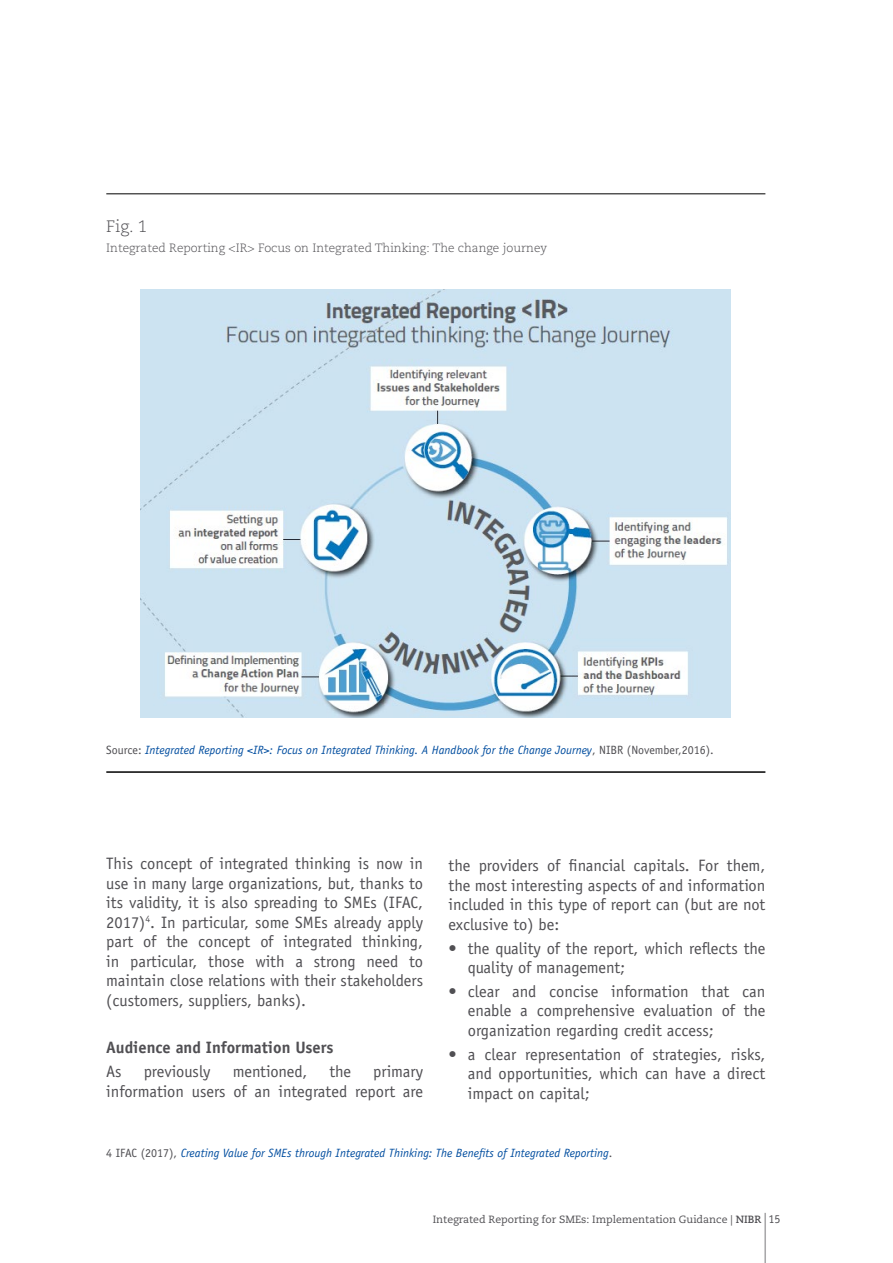
<style>
.page{position:relative;width:893px;height:1263px;background:#fff}
.page>*{position:absolute;margin:0;border:0;box-sizing:border-box;transform-origin:0 0}
.t1{font:73.5px "Caecilia";color:#504f53;scale:.14 1}
.t2{font:16.5px/19.5px "Officina Sans";color:#504f53;text-align:justify}
.t3{font:700 16.5px "Officina Sans";color:#504f53}
.t4{font:300 16.5px "Caecilia";color:#504f53}
.t5{font:italic 12px "Officina Sans";color:#004d9f}
.t6{font:300 12px "Caecilia";color:#504f53}
.t7{font:10.5px "Caecilia";color:#504f53}
.s1{font-style:normal;color:#504f53}
.s2{font-weight:700}
.s3{font-family:"Officina Sans";font-size:12px}
</style>
<div class="page">
<hr style="left:106px;top:193px;width:659px;height:1px;background:#000">
<hr style="left:106px;top:771px;width:659px;height:2px;background:#000">
<img style="left:140px;top:289px;width:591px;height:428px">
<p class="t4" style="left:106px;top:217px;width:42px">Fig. 1</p>
<p class="t6" style="left:106px;top:241px;width:442px">Integrated Reporting &lt;IR&gt; Focus on Integrated Thinking: The change journey</p>
<p class="t5" style="left:106px;top:743px;width:609px"><span class="s1">Source:</span> Integrated Reporting &lt;IR&gt;: Focus on Integrated Thinking. A Handbook for the Change Journey<span class="s1">, NIBR (November,2016).</span></p>
<p class="t2" style="left:106px;top:854px;width:318px">This concept of integrated thinking is now in use in many large organizations, but, thanks to its validity, it is also spreading to SMEs (IFAC, 2017)<sup>4</sup>. In particular, some SMEs already apply part of the concept of integrated thinking, in particular, those with a strong need to maintain close relations with their stakeholders (customers, suppliers, banks).</p>
<p class="t3" style="left:106px;top:1037px;width:229px">Audience and Information Users</p>
<p class="t2" style="left:106px;top:1062px;width:17px">As</p>
<p class="t2" style="left:144px;top:1062px;width:68px">previously</p>
<p class="t2" style="left:233px;top:1062px;width:76px">mentioned,</p>
<p class="t2" style="left:329px;top:1062px;width:23px">the</p>
<p class="t2" style="left:106px;top:1062px;width:318px;text-align:right">primary<br>information users of an integrated report are</p>
<p class="t2" style="left:449px;top:856px;width:318px">the providers of financial capitals. For them, the most interesting aspects of and information included in this type of report can (but are not exclusive to) be:</p>
<p class="t2" style="left:468px;top:938px;width:299px;text-indent:-19px">• the quality of the report, which reflects the quality of management;</p>
<p class="t2" style="left:468px;top:982px;width:299px;text-indent:-19px">• clear and concise information that can enable a comprehensive evaluation of the organization regarding credit access;</p>
<p class="t2" style="left:468px;top:1044px;width:299px;text-indent:-19px">• a clear representation of strategies, risks, and opportunities, which can have a direct impact on capital;</p>
<p class="t5" style="left:106px;top:1146px;width:507px"><span class="s1">4 IFAC (2017),</span> Creating Value for SMEs through Integrated Thinking: The Benefits of Integrated Reporting<span class="s1">.</span></p>
<h1 class="t1" style="left:764px;top:1199px;width:18px">|</h1>
<p class="t7" style="left:433px;top:1213px;width:349px">Integrated Reporting for SMEs: Implementation Guidance | <span class="s2">NIBR</span> <span class="s3">15</span></p>
</div>
